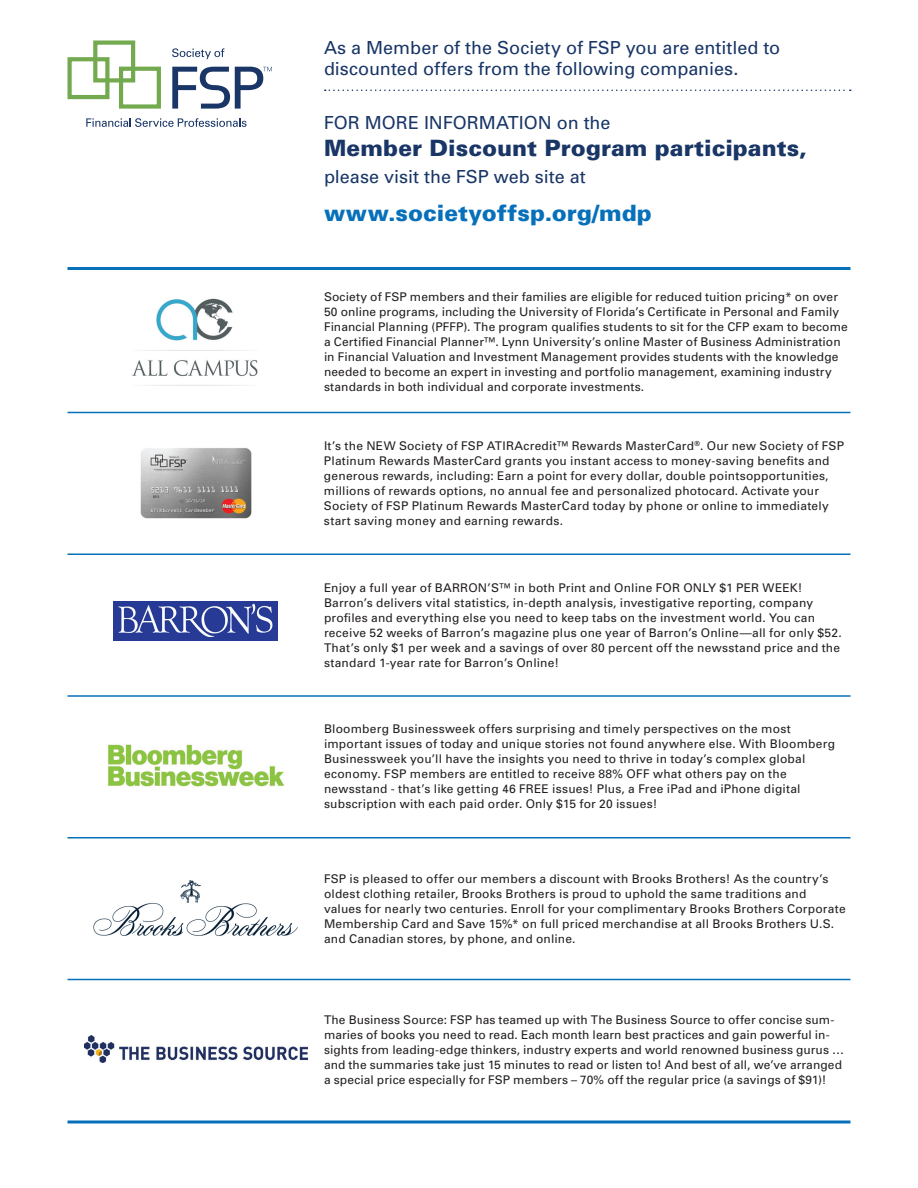
<style>
.page{position:relative;width:918px;height:1188px;background:#fff}
.page>*{position:absolute;margin:0;border:0;box-sizing:border-box;transform-origin:0 0}
.t1{font:900 22.5px "Univers";color:#193667}
.t2{font:900 22.5px "Univers";letter-spacing:.005em;color:#0770ba}
.t3{font:18px/21px "Univers";color:#193667}
.t4{font:12px/15px "Univers";letter-spacing:.015em;color:#231f20}
</style>
<div class="page">
<hr style="left:68px;top:267px;width:782px;height:3px;background:#0770ba">
<hr style="left:68px;top:412px;width:782px;height:1px;background:#0770ba">
<hr style="left:68px;top:554px;width:782px;height:1px;background:#0770ba">
<hr style="left:68px;top:695px;width:782px;height:2px;background:#0770ba">
<hr style="left:68px;top:837px;width:782px;height:1px;background:#0770ba">
<hr style="left:68px;top:979px;width:782px;height:1px;background:#0770ba">
<svg style="left:68px;top:1120px;width:782px;height:4px;background:#4493cb"></svg>
<img style="left:108px;top:744px;width:177px;height:43px">
<img style="left:114px;top:602px;width:164px;height:38px">
<img style="left:140px;top:448px;width:112px;height:71px">
<img style="left:131px;top:298px;width:127px;height:88px">
<img style="left:93px;top:880px;width:205px;height:56px">
<img style="left:84px;top:1035px;width:223px;height:27px">
<svg style="left:325px;top:90px;width:526px;height:1px"></svg>
<svg style="left:172px;top:48px;width:52px;height:11px"></svg>
<svg style="left:86px;top:118px;width:161px;height:9px"></svg>
<div style="left:68px;top:57px;width:41px;height:42px;border:4px solid #73aa4f"></div>
<div style="left:119px;top:67px;width:42px;height:42px;border:4px solid #73aa4f"></div>
<div style="left:93px;top:40px;width:42px;height:42px;border:4px solid #73aa4f"></div>
<svg style="left:172px;top:66px;width:100px;height:43px"></svg>
<h2 class="t3" style="left:324px;top:36px;width:458px">As a Member of the Society of FSP you are entitled to discounted offers from the following companies.</h2>
<h2 class="t3" style="left:324px;top:112px;width:288px">FOR MORE INFORMATION on the</h2>
<h1 class="t1" style="left:324px;top:134px;width:484px">Member Discount Program participants,</h1>
<h2 class="t3" style="left:324px;top:166px;width:263px">please visit the FSP web site at</h2>
<h1 class="t2" style="left:324px;top:199px;width:329px">www.societyoffsp.org/mdp</h1>
<p class="t4" style="left:324px;top:289px;width:525px">Society of FSP members and their families are eligible for reduced tuition pricing* on over 50 online programs, including the University of Florida’s Certificate in Personal and Family Financial Planning (PFFP). The program qualifies students to sit for the CFP exam to become a Certified Financial Planner™. Lynn University’s online Master of Business Administration in Financial Valuation and Investment Management provides students with the knowledge needed to become an expert in investing and portfolio management, examining industry standards in both individual and corporate investments.</p>
<p class="t4" style="left:324px;top:438px;width:522px">It’s the NEW Society of FSP ATIRAcredit™ Rewards MasterCard<sup>®</sup>. Our new Society of FSP Platinum Rewards MasterCard grants you instant access to money-saving benefits and generous rewards, including: Earn a point for every dollar, double pointsopportunities, millions of rewards options, no annual fee and personalized photocard. Activate your Society of FSP Platinum Rewards MasterCard today by phone or online to immediately start saving money and earning rewards.</p>
<p class="t4" style="left:324px;top:580px;width:519px">Enjoy a full year of BARRON’S™ in both Print and Online FOR ONLY $1 PER WEEK!<br>Barron’s delivers vital statistics, in-depth analysis, investigative reporting, company profiles and everything else you need to keep tabs on the investment world. You can receive 52 weeks of Barron’s magazine plus one year of Barron’s Online—all for only $52.<br>That’s only $1 per week and a savings of over 80 percent off the newsstand price and the standard 1-year rate for Barron’s Online!</p>
<p class="t4" style="left:324px;top:722px;width:513px">Bloomberg Businessweek offers surprising and timely perspectives on the most important issues of today and unique stories not found anywhere else. With Bloomberg Businessweek you’ll have the insights you need to thrive in today’s complex global economy. FSP members are entitled to receive 88% OFF what others pay on the newsstand - that’s like getting 46 FREE issues! Plus, a Free iPad and iPhone digital subscription with each paid order. Only $15 for 20 issues!</p>
<p class="t4" style="left:324px;top:871px;width:523px">FSP is pleased to offer our members a discount with Brooks Brothers! As the country’s oldest clothing retailer, Brooks Brothers is proud to uphold the same traditions and values for nearly two centuries. Enroll for your complimentary Brooks Brothers Corporate Membership Card and Save 15%* on full priced merchandise at all Brooks Brothers U.S. and Canadian stores, by phone, and online.</p>
<p class="t4" style="left:324px;top:1013px;width:522px">The Business Source: FSP has teamed up with The Business Source to offer concise sum&shy;maries of books you need to read. Each month learn best practices and gain powerful in&shy;sights from leading-edge thinkers, industry experts and world renowned business gurus … and the summaries take just 15 minutes to read or listen to! And best of all, we’ve arranged a special price especially for FSP members – 70% off the regular price (a savings of $91)!</p>
</div>
